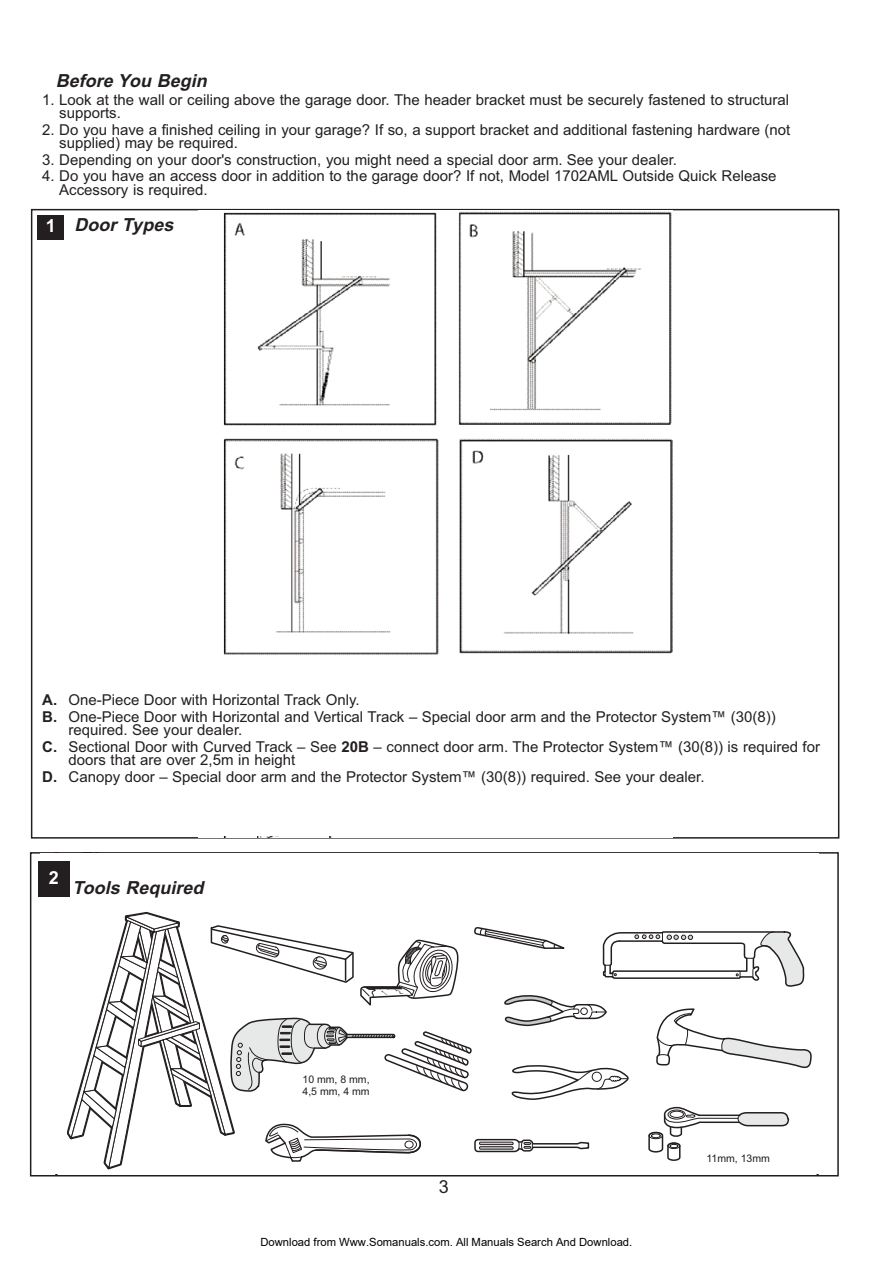
<style>
.page{position:relative;width:893px;height:1263px;background:#fff}
.page>*{position:absolute;margin:0;border:0;box-sizing:border-box;transform-origin:0 0}
.t1{font:italic 700 18px "Arial";color:#231f20}
.t2{font:700 18px "Arial";color:#fff}
.t3{font:18px "Arial";color:#231f20}
.t4{font:15px/16.5px "Arial";color:#231f20}
.t5{font:11.25px "Arial";color:#000}
.t6{font:10.5px/12px "Arial";color:#231f20}
.s1{font-style:normal;color:#fff}
.s2{font-weight:700}
</style>
<div class="page">
<img style="left:223px;top:211px;width:449px;height:626px">
<div style="left:38px;top:215px;width:26px;height:24px;background:#231f20"></div>
<div style="left:42px;top:664px;width:793px;height:172px;background:#fff"></div>
<div style="left:38px;top:861px;width:32px;height:36px;background:#231f20"></div>
<svg style="left:67px;top:911px;width:745px;height:259px"></svg>
<p class="t1" style="left:56px;top:74px;width:156px">Before You Begin</p>
<p class="t4" style="left:59px;top:94px;width:731px;line-height:13.5px;text-indent:-17px">1. Look at the wall or ceiling above the garage door. The header bracket must be securely fastened to structural supports.</p>
<p class="t4" style="left:59px;top:124px;width:733px;line-height:13.5px;text-indent:-17px">2. Do you have a finished ceiling in your garage? If so, a support bracket and additional fastening hardware (not supplied) may be required.</p>
<p class="t4" style="left:42px;top:153px;width:636px">3. Depending on your door's construction, you might need a special door arm. See your dealer.</p>
<p class="t4" style="left:59px;top:171px;width:719px;line-height:13.5px;text-indent:-17px">4. Do you have an access door in addition to the garage door? If not, Model 1702AML Outside Quick Release<br>Accessory is required.</p>
<p class="t1" style="left:46px;top:218px;width:132px"><span class="s1">1</span> Door Types</p>
<p class="t4" style="left:42px;top:693px;width:735px"><span class="s2">A.</span> One-Piece Door with Horizontal Track Only.<br><span class="s2">B.</span> One-Piece Door with Horizontal and Vertical Track – Special door arm and the Protector System™ (30(8))</p>
<p class="t4" style="left:42px;top:723px;width:779px;text-indent:26px">required. See your dealer.<br><span class="s2">C.</span> Sectional Door with Curved Track – See <span class="s2">20B</span> – connect door arm. The Protector System™ (30(8)) is required for</p>
<p class="t4" style="left:42px;top:753px;width:664px;text-indent:26px">doors that are over 2,5m in height<br><span class="s2">D.</span> Canopy door – Special door arm and the Protector System™ (30(8)) required. See your dealer.</p>
<p class="t2" style="left:49px;top:871px;width:12px">2</p>
<p class="t1" style="left:73px;top:881px;width:136px">Tools Required</p>
<p class="t6" style="left:302px;top:1074px;width:69px">10 mm, 8 mm,<br>4,5 mm, 4 mm</p>
<p class="t3" style="left:439px;top:1180px;width:12px">3</p>
<p class="t5" style="left:260px;top:1235px;width:373px">Download from Www.Somanuals.com. All Manuals Search And Download.</p>
<p class="t6" style="left:706px;top:1153px;width:65px">11mm, 13mm</p>
</div>
